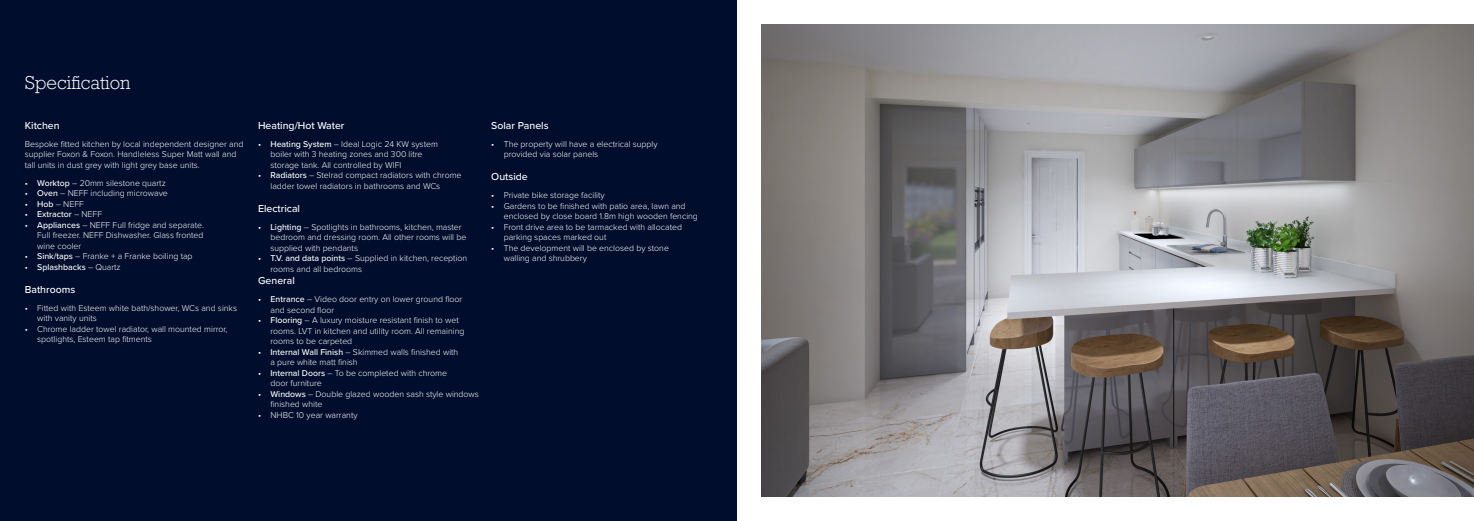
<style>
.page{position:relative;width:1474px;height:521px;background:#fff}
.page>*{position:absolute;margin:0;border:0;box-sizing:border-box;transform-origin:0 0}
.t1{font:300 17.5px "Rockwell Nova";color:#fff}
.t2{font:500 10.5px "Proxima Nova";color:#fff}
.t3{font:300 8.75px/10.5px "Proxima Nova";color:#fff}
.t4{font:500 8.75px "Proxima Nova";color:#fff}
.s1{font-weight:500}
.s2{font-weight:300}
</style>
<div class="page">
<div style="left:0;top:0;width:737px;height:521px;background:#010d2c"></div>
<img style="left:761px;top:25px;width:712px;height:471px">
<p class="t1" style="left:25px;top:71px;width:107px">Specification</p>
<p class="t2" style="left:25px;top:117px;width:36px">Kitchen</p>
<p class="t3" style="left:25px;top:139px;width:220px">Bespoke fitted kitchen by local independent designer and supplier Foxon &amp; Foxon. Handleless Super Matt wall and tall units in dust grey with light grey base units.</p>
<p class="t3" style="left:25px;top:178px;width:142px"><span class="s1">• Worktop</span> – 20mm silestone quartz</p>
<p class="t3" style="left:25px;top:188px;width:145px"><span class="s1">• Oven</span> – NEFF including microwave</p>
<p class="t3" style="left:25px;top:199px;width:60px"><span class="s1">• Hob</span> – NEFF</p>
<p class="t4" style="left:25px;top:208px;width:79px">• Extractor <span class="s2">– NEFF</span></p>
<p class="t3" style="left:37px;top:220px;width:168px;text-align:justify;text-indent:-12px"><span class="s1">• Appliances</span> – NEFF Full fridge and separate.<br>Full freezer. NEFF Dishwasher. Glass fronted wine cooler</p>
<p class="t3" style="left:25px;top:251px;width:169px"><span class="s1">• Sink/taps</span> – Franke + a Franke boiling tap</p>
<p class="t4" style="left:25px;top:260px;width:97px">• Splashbacks <span class="s2">– Quartz</span></p>
<p class="t2" style="left:25px;top:281px;width:52px">Bathrooms</p>
<p class="t3" style="left:37px;top:303px;width:201px;text-indent:-12px"><span class="s1">•</span> Fitted with Esteem white bath/shower, WCs and sinks with vanity units</p>
<p class="t3" style="left:37px;top:324px;width:192px;text-indent:-12px"><span class="s1">•</span> Chrome ladder towel radiator, wall mounted mirror, spotlights, Esteem tap fitments</p>
<p class="t2" style="left:258px;top:117px;width:88px">Heating/Hot Water</p>
<p class="t3" style="left:270px;top:139px;width:169px;text-indent:-12px"><span class="s1">• Heating System</span> – Ideal Logic 24 KW system boiler with 3 heating zones and 300 litre storage tank. All controlled by WIFI</p>
<p class="t3" style="left:270px;top:170px;width:193px;text-indent:-12px"><span class="s1">• Radiators</span> – Stelrad compact radiators with chrome ladder towel radiators in bathrooms and WCs</p>
<p class="t2" style="left:258px;top:200px;width:43px">Electrical</p>
<p class="t3" style="left:270px;top:222px;width:197px;text-indent:-12px"><span class="s1">• Lighting</span> – Spotlights in bathrooms, kitchen, master bedroom and dressing room. All other rooms will be supplied with pendants</p>
<p class="t3" style="left:270px;top:253px;width:198px;text-indent:-12px"><span class="s1">• T.V. and data points</span> – Supplied in kitchen, reception rooms and all bedrooms</p>
<p class="t2" style="left:258px;top:273px;width:38px">General</p>
<p class="t3" style="left:270px;top:294px;width:193px;text-indent:-12px"><span class="s1">• Entrance</span> – Video door entry on lower ground floor and second floor</p>
<p class="t3" style="left:270px;top:315px;width:195px;text-indent:-12px"><span class="s1">• Flooring</span> – A luxury moisture resistant finish to wet rooms. LVT in kitchen and utility room. All remaining rooms to be carpeted</p>
<p class="t3" style="left:270px;top:347px;width:189px;text-indent:-12px"><span class="s1">• Internal Wall Finish</span> – Skimmed walls finished with a pure white matt finish</p>
<p class="t3" style="left:270px;top:368px;width:178px;text-indent:-12px"><span class="s1">• Internal Doors</span> – To be completed with chrome door furniture</p>
<p class="t3" style="left:270px;top:389px;width:210px;text-indent:-12px"><span class="s1">• Windows</span> – Double glazed wooden sash style windows finished white</p>
<p class="t3" style="left:258px;top:410px;width:101px"><span class="s1">•</span> NHBC 10 year warranty</p>
<p class="t2" style="left:491px;top:117px;width:59px">Solar Panels</p>
<p class="t3" style="left:504px;top:139px;width:155px;text-indent:-12px"><span class="s1">•</span> The property will have a electrical supply provided via solar panels</p>
<p class="t2" style="left:491px;top:169px;width:38px">Outside</p>
<p class="t3" style="left:491px;top:190px;width:115px"><span class="s1">•</span> Private bike storage facility</p>
<p class="t3" style="left:504px;top:201px;width:196px;text-indent:-12px"><span class="s1">•</span> Gardens to be finished with patio area, lawn and enclosed by close board 1.8m high wooden fencing</p>
<p class="t3" style="left:504px;top:222px;width:180px;text-indent:-12px"><span class="s1">•</span> Front drive area to be tarmacked with allocated parking spaces marked out</p>
<p class="t3" style="left:504px;top:243px;width:167px;text-indent:-12px"><span class="s1">•</span> The development will be enclosed by stone walling and shrubbery</p>
</div>
